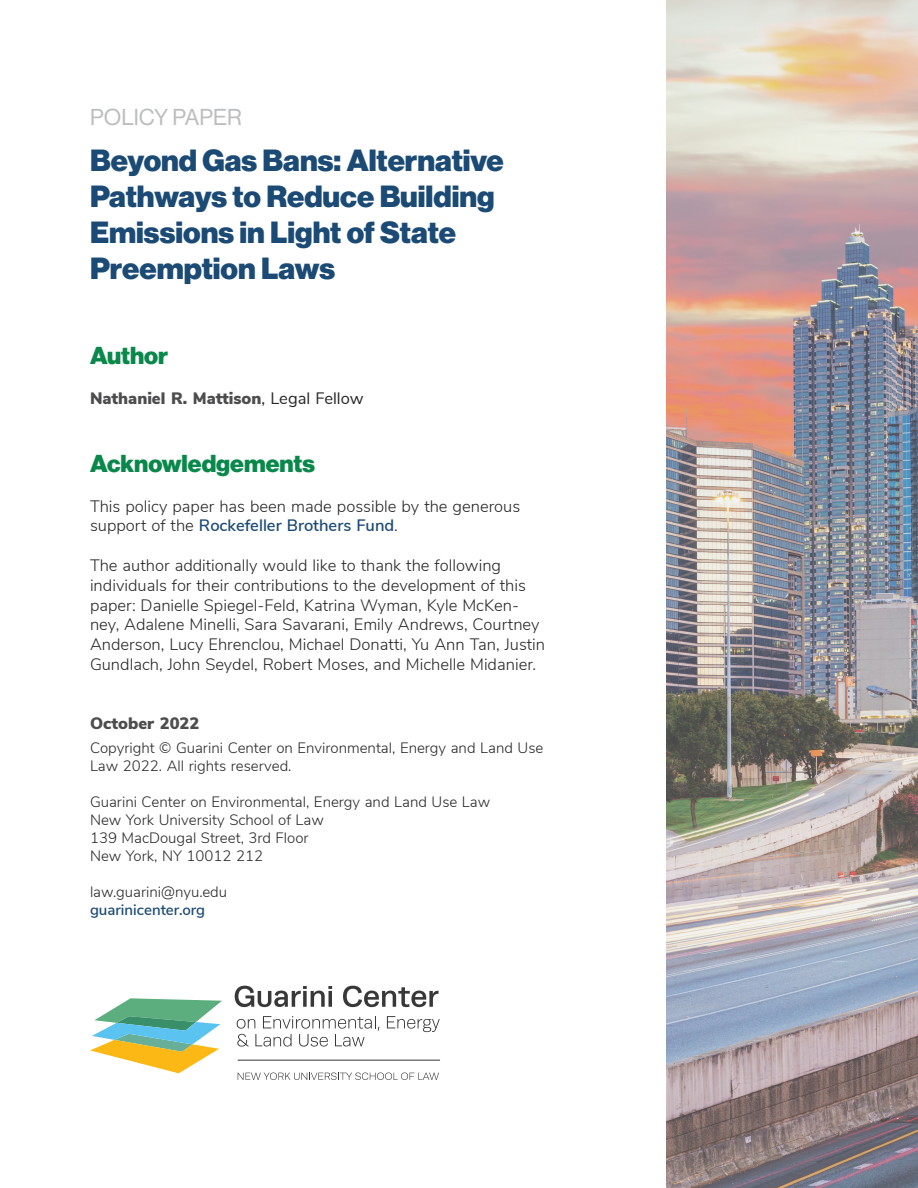
<style>
.page{position:relative;width:918px;height:1188px;background:#fff}
.page>*{position:absolute;margin:0;border:0;box-sizing:border-box;transform-origin:0 0}
.t1{font:30px/36px "N Haas Grotesk DS Pro 95 Blk";color:#1b4a75}
.t2{font:24px "N Haas Grotesk DS Pro 95 Blk";color:#0a884b}
.t3{font:22.5px "N Haas Grotesk DS Pro 55 Rg";color:#bbbdbf}
.t4{font:300 16.5px/19.8px "Nunito Sans";color:#272727}
.t5{font:900 16.5px "Nunito Sans";color:#4d4d4f}
.t6{font:300 15px/18px "Nunito Sans";color:#272727}
.t7{font:600 15px "Nunito Sans";color:#1b4a75}
.s1{font-weight:400;color:#272727}
.s2{font-weight:600;color:#1b4a75}
</style>
<div class="page">
<svg style="left:90px;top:998px;width:132px;height:75px"></svg>
<svg style="left:235px;top:986px;width:97px;height:21px"></svg>
<svg style="left:343px;top:986px;width:96px;height:21px"></svg>
<svg style="left:387px;top:1016px;width:53px;height:16px"></svg>
<svg style="left:237px;top:1016px;width:142px;height:31px"></svg>
<svg style="left:238px;top:1073px;width:201px;height:7px"></svg>
<hr style="left:238px;top:1060px;width:202px;height:1px;background:#373837">
<img style="left:666px;top:0;width:252px;height:1188px">
<h3 class="t3" style="left:90px;top:105px;width:153px">POLICY PAPER</h3>
<h1 class="t1" style="left:90px;top:142px;width:415px">Beyond Gas Bans: Alternative<br>Pathways to Reduce Building<br>Emissions in Light of State<br>Preemption Laws</h1>
<h2 class="t2" style="left:90px;top:342px;width:80px">Author</h2>
<p class="t5" style="left:90px;top:386px;width:275px">Nathaniel R. Mattison<span class="s1">, Legal Fellow</span></p>
<h2 class="t2" style="left:90px;top:450px;width:227px">Acknowledgements</h2>
<p class="t4" style="left:90px;top:495px;width:432px">This policy paper has been made possible by the generous support of the <span class="s2">Rockefeller Brothers Fund</span>.</p>
<p class="t4" style="left:90px;top:554px;width:457px">The author additionally would like to thank the following individuals for their contributions to the development of this paper: Danielle Spiegel-Feld, Katrina Wyman, Kyle McKen&shy;ney, Adalene Minelli, Sara Savarani, Emily Andrews, Courtney Anderson, Lucy Ehrenclou, Michael Donatti, Yu Ann Tan, Justin Gundlach, John Seydel, Robert Moses, and Michelle Midanier.</p>
<p class="t5" style="left:90px;top:712px;width:111px">October 2022</p>
<p class="t6" style="left:90px;top:738px;width:455px">Copyright © Guarini Center on Environmental, Energy and Land Use<br>Law 2022. All rights reserved.</p>
<p class="t6" style="left:90px;top:792px;width:402px">Guarini Center on Environmental, Energy and Land Use Law New York University School of Law<br>139 MacDougal Street, 3rd Floor<br>New York, NY 10012 212</p>
<p class="t6" style="left:90px;top:882px;width:139px">law.guarini@nyu.edu</p>
<p class="t7" style="left:90px;top:899px;width:117px">guarinicenter.org</p>
</div>
